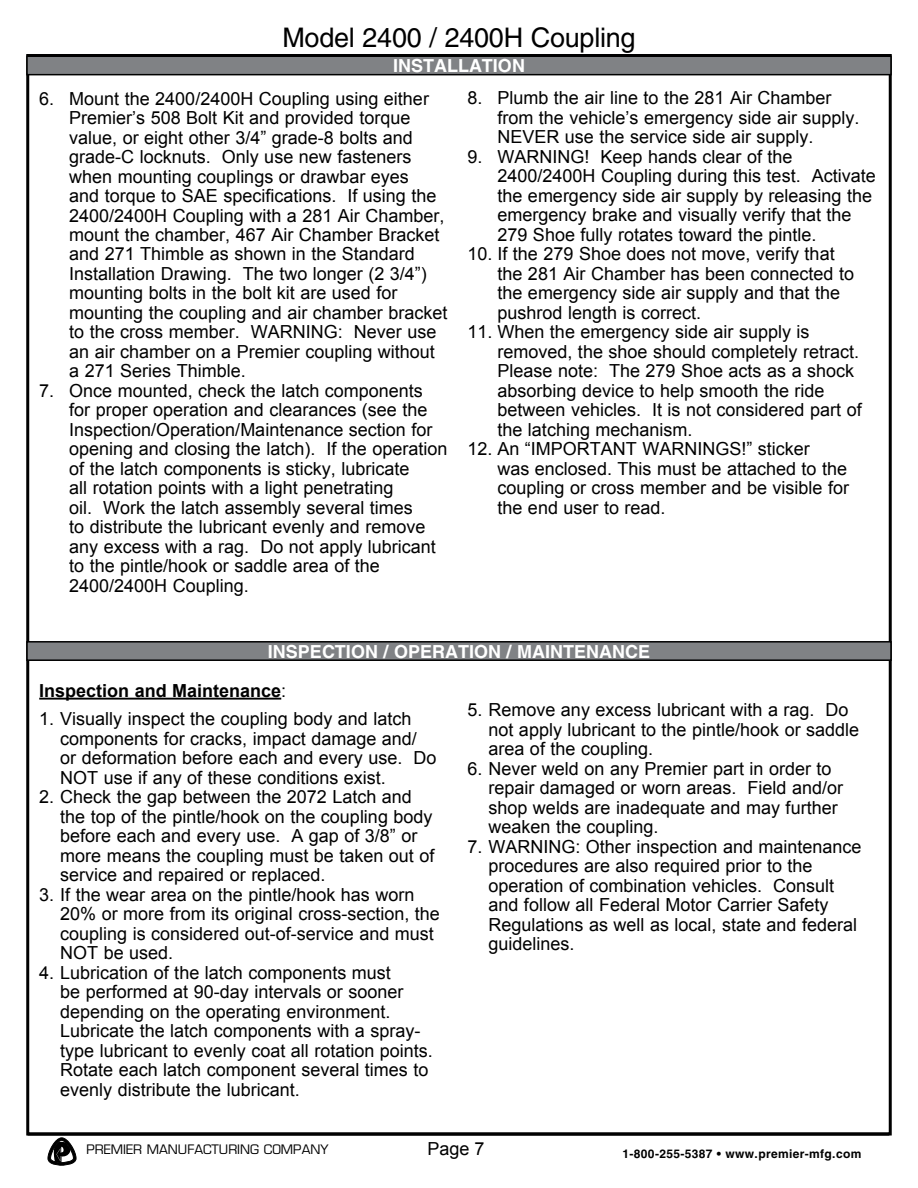
<style>
.page{position:relative;width:918px;height:1188px;background:#fff}
.page>*{position:absolute;margin:0;border:0;box-sizing:border-box;transform-origin:0 0}
.t1{font:27px "Helvetica";letter-spacing:-.01em;color:#000}
.t2{font:18px/19.5px "Arial";color:#000}
.t3{font:700 18px "Helvetica";color:#fff}
.t4{font:700 18px "Arial";color:#000}
.t5{font:12.75px "Eurostile";color:#000}
.t6{font:700 12px "Helvetica";letter-spacing:.03em;color:#000}
.s1{font-weight:400}
</style>
<div class="page">
<svg style="left:48px;top:1138px;width:28px;height:27px"></svg>
<div style="left:27px;top:56px;width:864px;height:19px;background:#808285"></div>
<div style="left:26px;top:56px;width:866px;height:19px;border:2px solid #000"></div>
<hr style="left:28px;top:1133px;width:861px;height:3px;background:#000">
<hr style="left:39px;top:698px;width:242px;height:2px;background:#000">
<div style="left:27px;top:642px;width:864px;height:18px;background:#808285"></div>
<div style="left:26px;top:641px;width:866px;height:20px;border:2px solid #000"></div>
<h1 class="t1" style="left:282px;top:22px;width:355px">Model 2400 / 2400H Coupling</h1>
<p class="t3" style="left:393px;top:55px;width:133px">INSTALLATION</p>
<p class="t2" style="left:69px;top:89px;width:380px;text-indent:-30px">6. Mount the 2400/2400H Coupling using either Premier’s 508 Bolt Kit and provided torque value, or eight other 3/4” grade-8 bolts and grade-C locknuts. Only use new fasteners when mounting couplings or drawbar eyes<br>and torque to SAE specifications. If using the 2400/2400H Coupling with a 281 Air Chamber, mount the chamber, 467 Air Chamber Bracket and 271 Thimble as shown in the Standard Installation Drawing. The two longer (2 3/4”) mounting bolts in the bolt kit are used for mounting the coupling and air chamber bracket to the cross member. WARNING: Never use an air chamber on a Premier coupling without a 271 Series Thimble.</p>
<p class="t2" style="left:69px;top:381px;width:380px;text-indent:-30px">7. Once mounted, check the latch components for proper operation and clearances (see the Inspection/Operation/Maintenance section for opening and closing the latch). If the operation of the latch components is sticky, lubricate<br>all rotation points with a light penetrating<br>oil. Work the latch assembly several times<br>to distribute the lubricant evenly and remove any excess with a rag. Do not apply lubricant to the pintle/hook or saddle area of the 2400/2400H Coupling.</p>
<p class="t2" style="left:497px;top:89px;width:364px;text-indent:-30px">8. Plumb the air line to the 281 Air Chamber from the vehicle’s emergency side air supply.<br>NEVER use the service side air supply.</p>
<p class="t2" style="left:497px;top:147px;width:380px;text-indent:-30px">9. WARNING! Keep hands clear of the 2400/2400H Coupling during this test. Activate the emergency side air supply by releasing the emergency brake and visually verify that the 279 Shoe fully rotates toward the pintle.</p>
<p class="t2" style="left:497px;top:244px;width:358px;text-indent:-30px">10. If the 279 Shoe does not move, verify that the 281 Air Chamber has been connected to the emergency side air supply and that the pushrod length is correct.</p>
<p class="t2" style="left:497px;top:322px;width:366px;text-indent:-30px">11. When the emergency side air supply is removed, the shoe should completely retract.<br>Please note: The 279 Shoe acts as a shock absorbing device to help smooth the ride between vehicles. It is not considered part of the latching mechanism.</p>
<p class="t2" style="left:497px;top:439px;width:353px;text-indent:-30px">12. An “IMPORTANT WARNINGS!” sticker<br>was enclosed. This must be attached to the coupling or cross member and be visible for the end user to read.</p>
<p class="t3" style="left:268px;top:641px;width:384px">INSPECTION / OPERATION / MAINTENANCE</p>
<p class="t4" style="left:39px;top:679px;width:249px">Inspection and Maintenance<span class="s1">:</span></p>
<p class="t2" style="left:60px;top:709px;width:378px;text-indent:-21px">1. Visually inspect the coupling body and latch components for cracks, impact damage and/ or deformation before each and every use. Do NOT use if any of these conditions exist.</p>
<p class="t2" style="left:60px;top:787px;width:376px;text-indent:-21px">2. Check the gap between the 2072 Latch and the top of the pintle/hook on the coupling body before each and every use. A gap of 3/8” or more means the coupling must be taken out of service and repaired or replaced.</p>
<p class="t2" style="left:60px;top:885px;width:381px;text-indent:-21px">3. If the wear area on the pintle/hook has worn 20% or more from its original cross-section, the coupling is considered out-of-service and must NOT be used.</p>
<p class="t2" style="left:60px;top:963px;width:374px;text-indent:-21px">4. Lubrication of the latch components must<br>be performed at 90-day intervals or sooner depending on the operating environment.<br>Lubricate the latch components with a spray&shy;type lubricant to evenly coat all rotation points.<br>Rotate each latch component several times to evenly distribute the lubricant.</p>
<p class="t2" style="left:488px;top:700px;width:372px;text-indent:-21px">5. Remove any excess lubricant with a rag. Do not apply lubricant to the pintle/hook or saddle area of the coupling.</p>
<p class="t2" style="left:488px;top:759px;width:356px;text-indent:-21px">6. Never weld on any Premier part in order to repair damaged or worn areas. Field and/or shop welds are inadequate and may further weaken the coupling.</p>
<p class="t2" style="left:488px;top:837px;width:375px;text-indent:-21px">7. WARNING: Other inspection and maintenance procedures are also required prior to the operation of combination vehicles. Consult and follow all Federal Motor Carrier Safety Regulations as well as local, state and federal guidelines.</p>
<p class="t5" style="left:86px;top:1142px;width:244px">PREMIER MANUFACTURING COMPANY</p>
<p class="t2" style="left:428px;top:1139px;width:59px">Page 7</p>
<p class="t6" style="left:623px;top:1146px;width:240px">1-800-255-5387 • www.premier-mfg.com</p>
</div>
